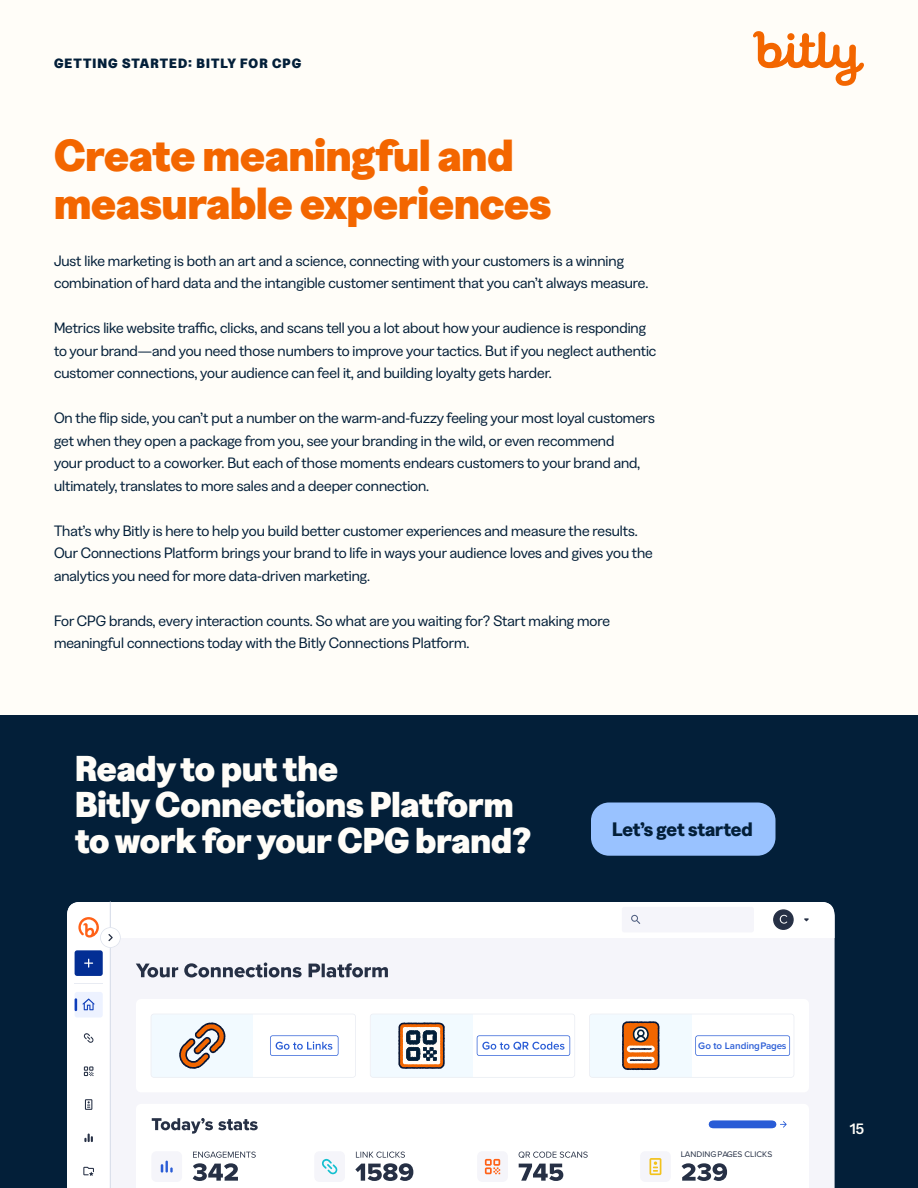
<style>
.page{position:relative;width:918px;height:1188px;background:#fffdf8}
.page>*{position:absolute;margin:0;border:0;box-sizing:border-box;transform-origin:0 0}
.t1{font:800 45px/48px "Bitly Displaay Standard";color:#f36600}
.t2{font:800 36px/36px "Bitly Displaay Standard";color:#fffdf8}
.t3{font:700 19.5px "Bitly Displaay Standard";letter-spacing:-.01em;color:#031f39}
.t4{font:15px/22.5px "Bitly Displaay Standard";color:#031f39}
.t5{font:500 15px "Bitly Displaay Standard";color:#fffdf8}
.t6{font:800 13.5px "Bitly Displaay Standard";letter-spacing:.08em;color:#031f39}
.t7{font:600 9.75px "Proxima Nova";color:#295cd6}
.t8{font:8.4px "Proxima Nova";color:#263045}
</style>
<div class="page">
<div style="left:0;top:716px;width:918px;height:472px;background:#031f39"></div>
<div style="left:121px;top:938px;width:714px;height:250px;background:#f5f5fa"></div>
<svg style="left:136px;top:962px;width:252px;height:15px;background:#a2a6b1"></svg>
<div style="left:136px;top:999px;width:673px;height:93px;background:#fff;border-radius:5px"></div>
<svg style="left:151px;top:1014px;width:205px;height:64px"></svg>
<svg style="left:370px;top:1014px;width:205px;height:64px"></svg>
<svg style="left:589px;top:1014px;width:205px;height:64px"></svg>
<div style="left:136px;top:1104px;width:673px;height:84px;background:#fff"></div>
<svg style="left:152px;top:1118px;width:106px;height:16px;background:#b4b7be"></svg>
<div style="left:151px;top:1151px;width:31px;height:31px;background:#f5f5fa;border-radius:5px"></div>
<svg style="left:161px;top:1161px;width:12px;height:12px"></svg>
<svg style="left:193px;top:1152px;width:63px;height:29px;background:#bbbfc5"></svg>
<div style="left:314px;top:1151px;width:31px;height:31px;background:#f5f5fa;border-radius:5px"></div>
<svg style="left:322px;top:1159px;width:15px;height:15px"></svg>
<svg style="left:355px;top:1152px;width:58px;height:29px;background:#a6aab2"></svg>
<div style="left:477px;top:1151px;width:31px;height:31px;background:#f5f5fa;border-radius:5px"></div>
<svg style="left:485px;top:1159px;width:15px;height:15px"></svg>
<svg style="left:519px;top:1152px;width:69px;height:6px"></svg>
<svg style="left:519px;top:1164px;width:44px;height:17px"></svg>
<div style="left:640px;top:1151px;width:31px;height:31px;background:#f5f5fa;border-radius:5px"></div>
<svg style="left:650px;top:1158px;width:11px;height:17px"></svg>
<svg style="left:682px;top:1163px;width:45px;height:18px"></svg>
<div style="left:110px;top:902px;width:725px;height:36px;background:#fff"></div>
<div style="left:622px;top:907px;width:132px;height:25px;background:#f5f5fa;border-radius:3px"></div>
<svg style="left:631px;top:915px;width:9px;height:9px"></svg>
<svg style="left:773px;top:909px;width:21px;height:21px"></svg>
<svg style="left:804px;top:918px;width:5px;height:3px"></svg>
<div style="left:67px;top:902px;width:43px;height:286px;background:#fff"></div>
<svg style="left:75px;top:902px;width:46px;height:286px"></svg>
<svg style="left:709px;top:1120px;width:78px;height:8px"></svg>
<div style="left:591px;top:802px;width:185px;height:54px;background:#99c2ff;border-radius:18px"></div>
<svg style="left:753px;top:31px;width:111px;height:55px"></svg>
<p class="t6" style="left:54px;top:54px;width:249px">GETTING STARTED: BITLY FOR CPG</p>
<h1 class="t1" style="left:54px;top:130px;width:499px">Create meaningful and measurable experiences</h1>
<p class="t4" style="left:54px;top:248px;width:596px">Just like marketing is both an art and a science, connecting with your customers is a winning combination of hard data and the intangible customer sentiment that you can’t always measure.</p>
<p class="t4" style="left:54px;top:316px;width:604px">Metrics like website traffic, clicks, and scans tell you a lot about how your audience is responding to your brand—and you need those numbers to improve your tactics. But if you neglect authentic customer connections, your audience can feel it, and building loyalty gets harder.</p>
<p class="t4" style="left:54px;top:406px;width:602px">On the flip side, you can’t put a number on the warm-and-fuzzy feeling your most loyal customers get when they open a package from you, see your branding in the wild, or even recommend<br>your product to a coworker. But each of those moments endears customers to your brand and, ultimately, translates to more sales and a deeper connection.</p>
<p class="t4" style="left:54px;top:518px;width:600px">That’s why Bitly is here to help you build better customer experiences and measure the results.<br>Our Connections Platform brings your brand to life in ways your audience loves and gives you the analytics you need for more data-driven marketing.</p>
<p class="t4" style="left:54px;top:608px;width:557px">For CPG brands, every interaction counts. So what are you waiting for? Start making more meaningful connections today with the Bitly Connections Platform.</p>
<h2 class="t2" style="left:75px;top:749px;width:458px">Ready to put the<br>Bitly Connections Platform to work for your CPG brand?</h2>
<h3 class="t3" style="left:612px;top:815px;width:142px">Let’s get started</h3>
<p class="t7" style="left:698px;top:1039px;width:90px">Go to Landing Pages</p>
<p class="t8" style="left:681px;top:1148px;width:93px">LANDING PAGES CLICKS</p>
<p class="t5" style="left:850px;top:1118px;width:16px">15</p>
</div>
